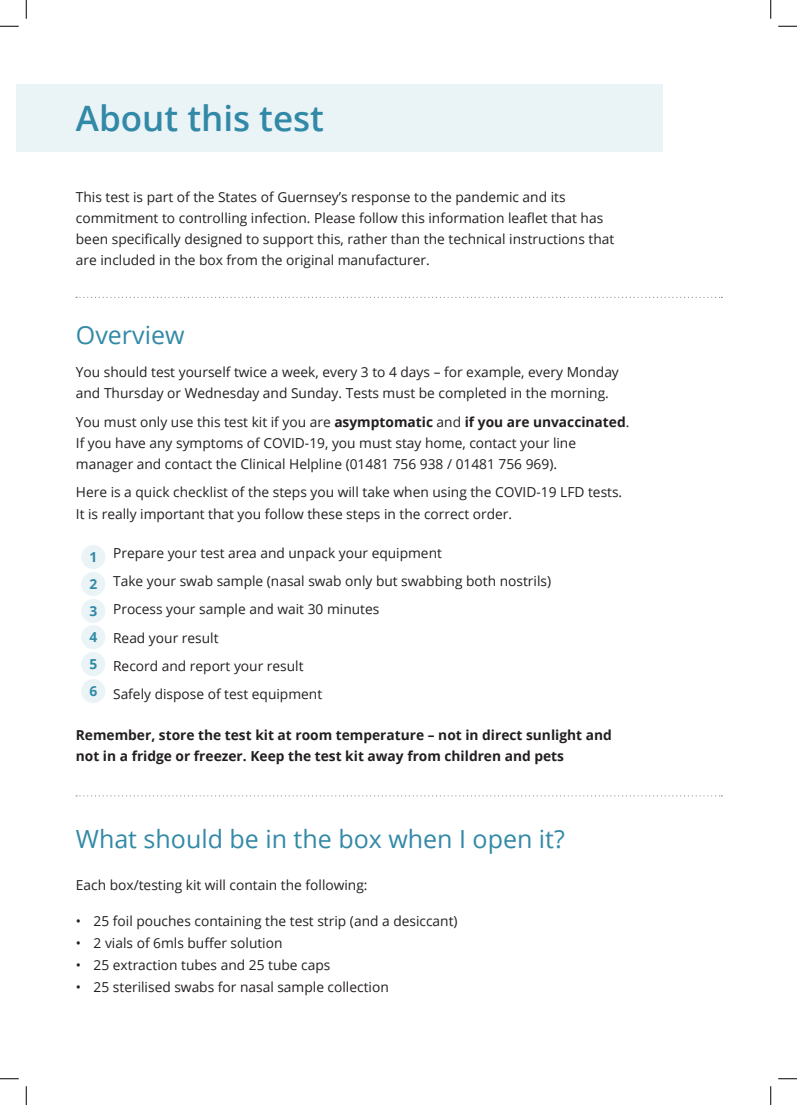
<style>
.page{position:relative;width:797px;height:1105px;background:#fff}
.page>*{position:absolute;margin:0;border:0;box-sizing:border-box;transform-origin:0 0}
.Header_2{font:600 35px "Open Sans";color:#3289a7}
.Header_2-2{font:25px "Open Sans";color:#3289a7}
.Body{font:13.75px/21.2px "Open Sans";color:#231f20}
.Body-2{font:700 13.75px/21.2px "Open Sans";color:#231f20}
.Body-3{font:700 13.75px "Open Sans";color:#3289a7}
.s1{font-weight:700}
</style>
<div class="page">
<div style="left:16px;top:85px;width:646px;height:67px;background:#eaf3f6"></div>
<div style="left:81px;top:545px;width:24px;height:24px;background:#eaf3f6;border-radius:50%"></div>
<div style="left:81px;top:625px;width:24px;height:24px;background:#eaf3f6;border-radius:50%"></div>
<div style="left:81px;top:572px;width:24px;height:24px;background:#eaf3f6;border-radius:50%"></div>
<div style="left:81px;top:652px;width:24px;height:24px;background:#eaf3f6;border-radius:50%"></div>
<div style="left:81px;top:599px;width:24px;height:24px;background:#eaf3f6;border-radius:50%"></div>
<div style="left:81px;top:679px;width:24px;height:24px;background:#eaf3f6;border-radius:50%"></div>
<svg style="left:76px;top:297px;width:646px;height:1px"></svg>
<svg style="left:76px;top:795px;width:646px;height:1px"></svg>
<svg style="left:0;top:25px;width:19px;height:2px"></svg>
<svg style="left:778px;top:25px;width:19px;height:2px"></svg>
<svg style="left:0;top:1078px;width:19px;height:1px"></svg>
<svg style="left:778px;top:1078px;width:19px;height:1px"></svg>
<svg style="left:25px;top:0;width:2px;height:19px"></svg>
<svg style="left:25px;top:1086px;width:2px;height:19px"></svg>
<svg style="left:770px;top:0;width:1px;height:19px"></svg>
<svg style="left:770px;top:1086px;width:1px;height:19px"></svg>
<p class="Header_2" style="left:76px;top:94px;width:250px">About this test</p>
<p class="Body" style="left:76px;top:186px;width:540px">This test is part of the States of Guernsey’s response to the pandemic and its commitment to controlling infection. Please follow this information leaflet that has been specifically designed to support this, rather than the technical instructions that are included in the box from the original manufacturer.</p>
<p class="Header_2-2" style="left:76px;top:318px;width:110px">Overview</p>
<p class="Body" style="left:76px;top:361px;width:544px">You should test yourself twice a week, every 3 to 4 days – for example, every Monday and Thursday or Wednesday and Sunday. Tests must be completed in the morning.</p>
<p class="Body" style="left:76px;top:411px;width:555px">You must only use this test kit if you are <span class="s1">asymptomatic</span> and <span class="s1">if you are unvaccinated</span>.<br>If you have any symptoms of COVID-19, you must stay home, contact your line manager and contact the Clinical Helpline (01481 756 938 / 01481 756 969).</p>
<p class="Body" style="left:76px;top:481px;width:548px">Here is a quick checklist of the steps you will take when using the COVID-19 LFD tests.<br>It is really important that you follow these steps in the correct order.</p>
<p class="Body-3" style="left:89px;top:548px;width:9px">1</p>
<p class="Body-3" style="left:89px;top:574px;width:9px">2</p>
<p class="Body-3" style="left:89px;top:601px;width:9px">3</p>
<p class="Body-3" style="left:89px;top:628px;width:9px">4</p>
<p class="Body-3" style="left:89px;top:655px;width:9px">5</p>
<p class="Body-3" style="left:89px;top:681px;width:9px">6</p>
<p class="Body" style="left:113px;top:542px;width:330px">Prepare your test area and unpack your equipment</p>
<p class="Body" style="left:113px;top:570px;width:439px">Take your swab sample (nasal swab only but swabbing both nostrils)</p>
<p class="Body" style="left:113px;top:598px;width:268px">Process your sample and wait 30 minutes</p>
<p class="Body" style="left:113px;top:627px;width:107px">Read your result</p>
<p class="Body" style="left:113px;top:655px;width:192px">Record and report your result</p>
<p class="Body" style="left:113px;top:683px;width:210px">Safely dispose of test equipment</p>
<p class="Body-2" style="left:76px;top:724px;width:537px">Remember, store the test kit at room temperature – not in direct sunlight and not in a fridge or freezer. Keep the test kit away from children and pets</p>
<p class="Header_2-2" style="left:76px;top:822px;width:490px">What should be in the box when I open it?</p>
<p class="Body" style="left:76px;top:874px;width:293px">Each box/testing kit will contain the following:</p>
<p class="Body" style="left:76px;top:910px;width:383px">• 25 foil pouches containing the test strip (and a desiccant)</p>
<p class="Body" style="left:76px;top:932px;width:208px">• 2 vials of 6mls buffer solution</p>
<p class="Body" style="left:76px;top:954px;width:256px">• 25 extraction tubes and 25 tube caps</p>
<p class="Body" style="left:76px;top:976px;width:314px">• 25 sterilised swabs for nasal sample collection</p>
</div>
